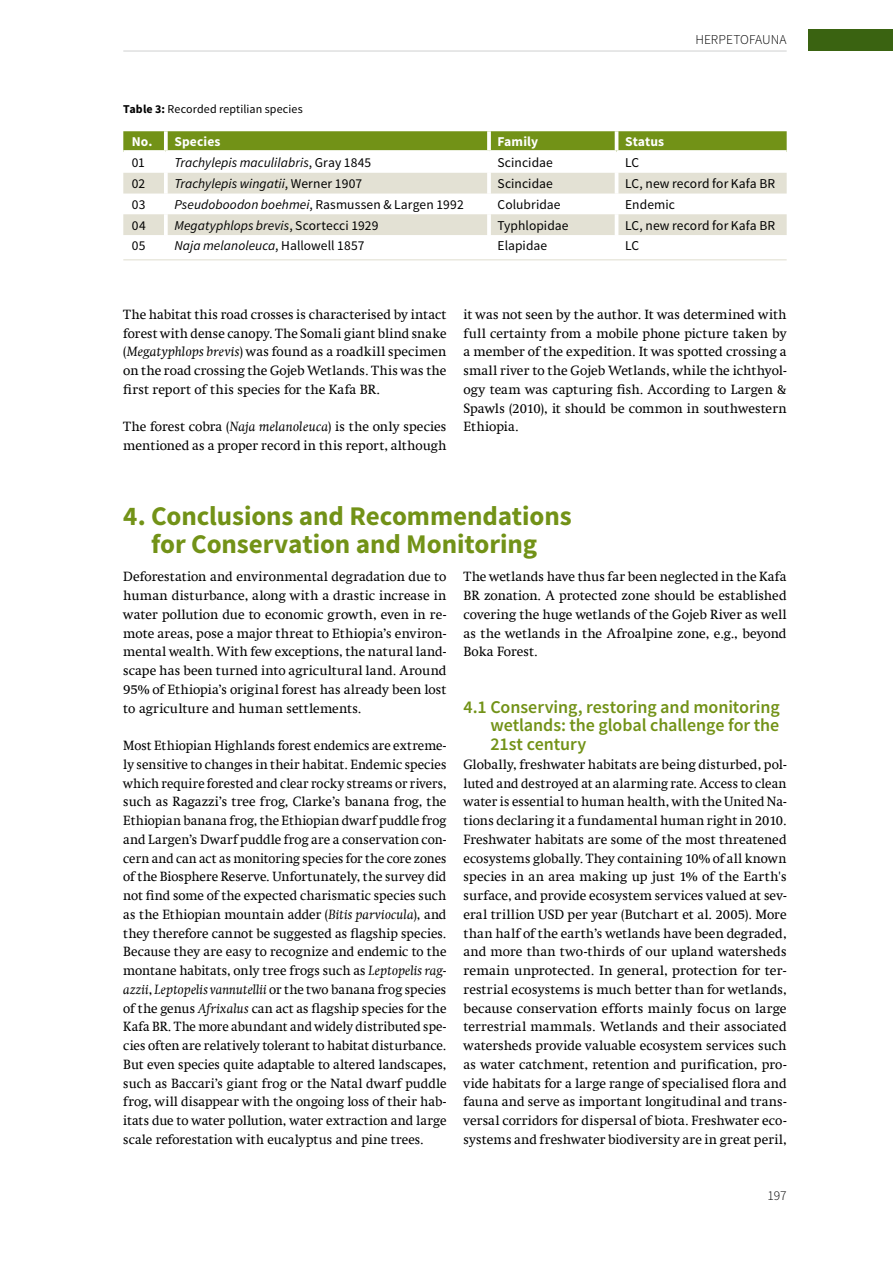
<style>
.page{position:relative;width:893px;height:1263px;background:#fff}
.page>*{position:absolute;margin:0;border:0;box-sizing:border-box;transform-origin:0 0}
.t1{font:700 27px/28.2px "Source Sans Pro";letter-spacing:-.005em;color:#729217;text-align:center}
.t2{font:600 18px/18.8px "Source Sans Pro";letter-spacing:-.005em;color:#729217;text-align:justify}
.t3{font:13.5px/18.8px "Swift Com";letter-spacing:.005em;color:#000;text-align:justify}
.t4{font:13.5px "Source Sans Pro";letter-spacing:.005em;color:#000}
.t5{font:italic 13.5px "Source Sans Pro";letter-spacing:.005em;color:#000}
.t6{font:700 13.5px "Source Sans Pro";letter-spacing:.01em;color:#fff}
.t7{font:300 13.5px "Source Sans Pro";color:#000}
.t8{font:12px "Source Sans Pro";letter-spacing:.01em;color:#000}
.s1{font-weight:700}
.s2{font-style:normal}
.s3{font-style:italic}
</style>
<div class="page">
<hr style="left:123px;top:51px;width:664px;height:1px;background:#cfd0d0">
<div style="left:808px;top:30px;width:85px;height:21px;background:#3a6311"></div>
<div style="left:123px;top:131px;width:664px;height:19px;background:#729217"></div>
<svg style="left:123px;top:173px;width:664px;height:62px"></svg>
<svg style="left:164px;top:131px;width:4px;height:19px"></svg>
<svg style="left:487px;top:131px;width:4px;height:19px"></svg>
<hr style="left:615px;top:131px;width:3px;height:19px;background:#fff">
<svg style="left:164px;top:173px;width:4px;height:21px"></svg>
<hr style="left:487px;top:173px;width:4px;height:21px;background:#fff">
<hr style="left:615px;top:173px;width:3px;height:21px;background:#fff">
<hr style="left:164px;top:194px;width:4px;height:20px;background:#fff">
<hr style="left:487px;top:194px;width:4px;height:20px;background:#fff">
<hr style="left:615px;top:194px;width:3px;height:20px;background:#fff">
<svg style="left:164px;top:214px;width:4px;height:21px"></svg>
<hr style="left:487px;top:214px;width:4px;height:21px;background:#fff">
<hr style="left:615px;top:214px;width:3px;height:21px;background:#fff">
<svg style="left:123px;top:150px;width:43px;height:2px"></svg>
<svg style="left:166px;top:150px;width:323px;height:1px"></svg>
<svg style="left:489px;top:150px;width:128px;height:2px"></svg>
<svg style="left:617px;top:150px;width:170px;height:2px"></svg>
<hr style="left:123px;top:259px;width:664px;height:1px;background:#e3e1d4">
<p class="t8" style="left:123px;top:101px;width:181px"><span class="s1">Table 3:</span> Recorded reptilian species</p>
<p class="t7" style="left:695px;top:31px;width:93px">HERPETOFAUNA</p>
<p class="t6" style="left:132px;top:133px;width:90px">No. Species</p>
<p class="t6" style="left:497px;top:133px;width:42px">Family</p>
<p class="t6" style="left:625px;top:133px;width:41px">Status</p>
<p class="t4" style="left:132px;top:154px;width:15px">01</p>
<p class="t5" style="left:174px;top:154px;width:198px">Trachylepis maculilabris<span class="s2">, Gray 1845</span></p>
<p class="t4" style="left:497px;top:154px;width:57px">Scincidae</p>
<p class="t4" style="left:625px;top:154px;width:16px">LC</p>
<p class="t4" style="left:132px;top:175px;width:15px">02</p>
<p class="t5" style="left:174px;top:175px;width:189px">Trachylepis wingatii<span class="s2">, Werner 1907</span></p>
<p class="t4" style="left:498px;top:175px;width:57px">Scincidae</p>
<p class="t4" style="left:625px;top:175px;width:152px">LC, new record for Kafa BR</p>
<p class="t4" style="left:132px;top:196px;width:15px">03</p>
<p class="t4" style="left:174px;top:196px;width:291px"><span class="s3">Pseudoboodon boehmei</span>, Rasmussen &amp; Largen 1992</p>
<p class="t4" style="left:498px;top:196px;width:65px">Colubridae</p>
<p class="t4" style="left:625px;top:196px;width:51px">Endemic</p>
<p class="t4" style="left:132px;top:217px;width:15px">04</p>
<p class="t5" style="left:174px;top:217px;width:206px">Megatyphlops brevis<span class="s2">, Scortecci 1929</span></p>
<p class="t4" style="left:498px;top:217px;width:72px">Typhlopidae</p>
<p class="t4" style="left:625px;top:217px;width:152px">LC, new record for Kafa BR</p>
<p class="t4" style="left:132px;top:237px;width:15px">05</p>
<p class="t5" style="left:174px;top:237px;width:192px">Naja melanoleuca<span class="s2">, Hallowell 1857</span></p>
<p class="t4" style="left:498px;top:237px;width:51px">Elapidae</p>
<p class="t4" style="left:625px;top:237px;width:16px">LC</p>
<p class="t3" style="left:123px;top:305px;width:325px">The habitat this road crosses is characterised by intact forest with dense canopy. The Somali giant blind snake (<span class="s3">Megatyphlops brevis</span>) was found as a roadkill specimen on the road crossing the Gojeb Wetlands. This was the first report of this species for the Kafa BR.</p>
<p class="t3" style="left:123px;top:417px;width:325px">The forest cobra (<span class="s3">Naja melanoleuca</span>) is the only species mentioned as a proper record in this report, although</p>
<p class="t3" style="left:463px;top:305px;width:325px">it was not seen by the author. It was determined with full certainty from a mobile phone picture taken by a member of the expedition. It was spotted crossing a small river to the Gojeb Wetlands, while the ichthyol&shy;ogy team was capturing fish. According to Largen &amp; Spawls (2010), it should be common in southwestern Ethiopia.</p>
<h1 class="t1" style="left:123px;top:503px;width:450px">4. Conclusions and Recommendations for Conservation and Monitoring</h1>
<p class="t3" style="left:123px;top:567px;width:325px">Deforestation and environmental degradation due to human disturbance, along with a drastic increase in water pollution due to economic growth, even in re&shy;mote areas, pose a major threat to Ethiopia’s environ&shy;mental wealth. With few exceptions, the natural land&shy;scape has been turned into agricultural land. Around 95% of Ethiopia’s original forest has already been lost to agriculture and human settlements.</p>
<p class="t3" style="left:123px;top:736px;width:325px">Most Ethiopian Highlands forest endemics are extreme&shy;ly sensitive to changes in their habitat. Endemic species which require forested and clear rocky streams or rivers, such as Ragazzi’s tree frog, Clarke’s banana frog, the Ethiopian banana frog, the Ethiopian dwarf puddle frog and Largen’s Dwarf puddle frog are a conservation con&shy;cern and can act as monitoring species for the core zones of the Biosphere Reserve. Unfortunately, the survey did not find some of the expected charismatic species such as the Ethiopian mountain adder (<span class="s3">Bitis parviocula</span>), and they therefore cannot be suggested as flagship species.<br>Because they are easy to recognize and endemic to the montane habitats, only tree frogs such as <span class="s3">Leptopelis rag&shy;azzii</span>, <span class="s3">Leptopelis vannutellii</span> or the two banana frog species of the genus <span class="s3">Afrixalus</span> can act as flagship species for the Kafa BR. The more abundant and widely distributed spe&shy;cies often are relatively tolerant to habitat disturbance.<br>But even species quite adaptable to altered landscapes, such as Baccari’s giant frog or the Natal dwarf puddle frog, will disappear with the ongoing loss of their hab&shy;itats due to water pollution, water extraction and large scale reforestation with eucalyptus and pine trees.</p>
<p class="t3" style="left:463px;top:567px;width:325px">The wetlands have thus far been neglected in the Kafa BR zonation. A protected zone should be established covering the huge wetlands of the Gojeb River as well as the wetlands in the Afroalpine zone, e.g., beyond Boka Forest.</p>
<h2 class="t2" style="left:490px;top:698px;width:291px;text-indent:-27px">4.1 Conserving, restoring and monitoring wetlands: the global challenge for the 21st century</h2>
<p class="t3" style="left:463px;top:755px;width:325px">Globally, freshwater habitats are being disturbed, pol&shy;luted and destroyed at an alarming rate. Access to clean water is essential to human health, with the United Na&shy;tions declaring it a fundamental human right in 2010.<br>Freshwater habitats are some of the most threatened ecosystems globally. They containing 10% of all known species in an area making up just 1% of the Earth's surface, and provide ecosystem services valued at sev&shy;eral trillion USD per year (Butchart et al. 2005). More than half of the earth’s wetlands have been degraded, and more than two-thirds of our upland watersheds remain unprotected. In general, protection for ter&shy;restrial ecosystems is much better than for wetlands, because conservation efforts mainly focus on large terrestrial mammals. Wetlands and their associated watersheds provide valuable ecosystem services such as water catchment, retention and purification, pro&shy;vide habitats for a large range of specialised flora and fauna and serve as important longitudinal and trans&shy;versal corridors for dispersal of biota. Freshwater eco&shy;systems and freshwater biodiversity are in great peril,</p>
<p class="t7" style="left:767px;top:1187px;width:21px">197</p>
</div>
